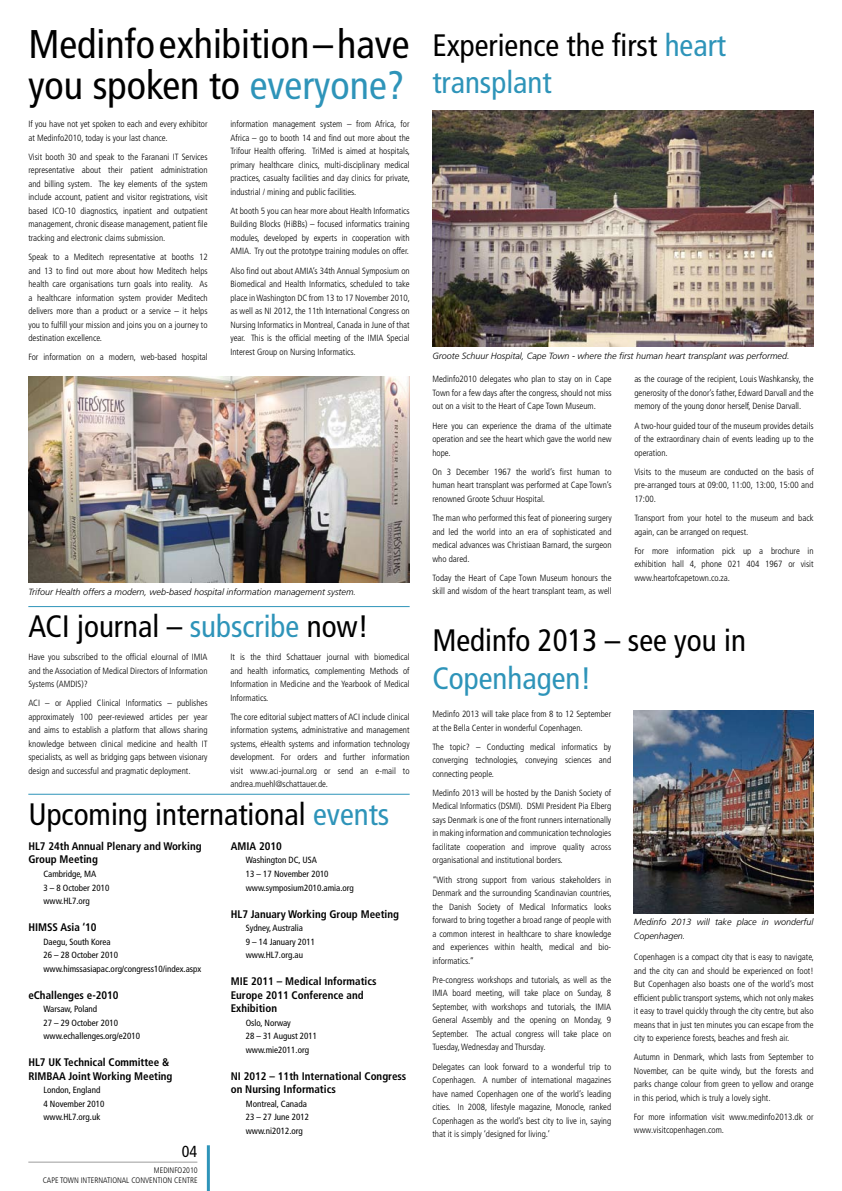
<style>
.page{position:relative;width:842px;height:1191px;background:#fff}
.page>*{position:absolute;margin:0;border:0;box-sizing:border-box;transform-origin:0 0}
.t1{font:condensed 40px/41px "Frutiger";color:#000}
.t2{font:condensed 31px/37.2px "Frutiger";color:#000}
.t3{font:condensed 31px "Frutiger";color:#2e94b9}
.t4{font:condensed 16px "Frutiger";color:#000}
.t5{font:700 condensed 11px/13.5px "Frutiger";color:#000}
.t6{font:300 condensed 9px/13.5px "Frutiger";color:#000;text-align:justify}
.t7{font:condensed 9px/13.5px "Frutiger";color:#000}
.t8{font:italic 300 9px/13.5px "Frutiger";color:#000}
.t9{font:300 condensed 8px/9.6px "Frutiger";color:#000;text-align:right}
.s1{color:#2e94b9}
</style>
<div class="page">
<hr style="left:207px;top:1145px;width:3px;height:46px;background:#2e94b9">
<hr style="left:28px;top:1161px;width:169px;height:1px;background:#9d9c9c">
<img style="left:432px;top:111px;width:382px;height:236px">
<img style="left:28px;top:376px;width:382px;height:206px">
<img style="left:634px;top:710px;width:180px;height:203px">
<hr style="left:28px;top:606px;width:382px;height:1px;background:#2e94b9">
<hr style="left:28px;top:794px;width:382px;height:1px;background:#2e94b9">
<h1 class="t1" style="left:28px;top:24px;width:383px">Medinfo exhibition – have you spoken to <span class="s1">everyone?</span></h1>
<p class="t6" style="left:28px;top:117px;width:181px">If you have not yet spoken to each and every exhibitor at Medinfo2010, today is your last chance.</p>
<p class="t6" style="left:28px;top:150px;width:181px">Visit booth 30 and speak to the Faranani IT Services representative about their patient administration and billing system. The key elements of the system include account, patient and visitor registrations, visit based ICO-10 diagnostics, inpatient and outpatient management, chronic disease management, patient file tracking and electronic claims submission.</p>
<p class="t6" style="left:28px;top:250px;width:181px">Speak to a Meditech representative at booths 12 and 13 to find out more about how Meditech helps health care organisations turn goals into reality. As a healthcare information system provider Meditech delivers more than a product or a service – it helps you to fulfill your mission and joins you on a journey to destination excellence.</p>
<p class="t6" style="left:28px;top:350px;width:181px">For information on a modern, web-based hospital</p>
<p class="t6" style="left:230px;top:117px;width:181px">information management system – from Africa, for Africa – go to booth 14 and find out more about the Trifour Health offering. TriMed is aimed at hospitals, primary healthcare clinics, multi-disciplinary medical practices, casualty facilities and day clinics for private, industrial / mining and public facilities.</p>
<p class="t6" style="left:230px;top:204px;width:181px">At booth 5 you can hear more about Health Informatics Building Blocks (HiBBs) – focused informatics training modules, developed by experts in cooperation with AMIA. Try out the prototype training modules on offer.</p>
<p class="t6" style="left:230px;top:264px;width:181px">Also find out about AMIA’s 34th Annual Symposium on Biomedical and Health Informatics, scheduled to take place in Washington DC from 13 to 17 November 2010, as well as NI 2012, the 11th International Congress on Nursing Informatics in Montreal, Canada in June of that year. This is the official meeting of the IMIA Special Interest Group on Nursing Informatics.</p>
<p class="t8" style="left:28px;top:585px;width:329px">Trifour Health offers a modern, web-based hospital information management system.</p>
<h2 class="t2" style="left:28px;top:607px;width:342px">ACI journal – <span class="s1">subscribe</span> now!</h2>
<p class="t6" style="left:28px;top:650px;width:181px">Have you subscribed to the official eJournal of IMIA and the Association of Medical Directors of Information Systems (AMDIS)?</p>
<p class="t6" style="left:28px;top:696px;width:181px">ACI – or Applied Clinical Informatics – publishes approximately 100 peer-reviewed articles per year and aims to establish a platform that allows sharing knowledge between clinical medicine and health IT specialists, as well as bridging gaps between visionary design and successful and pragmatic deployment.</p>
<p class="t6" style="left:230px;top:650px;width:181px">It is the third Schattauer journal with biomedical and health informatics, complementing Methods of Information in Medicine and the Yearbook of Medical Informatics.</p>
<p class="t6" style="left:230px;top:710px;width:181px">The core editorial subject matters of ACI include clinical information systems, administrative and management systems, eHealth systems and information technology development. For orders and further information visit www.aci-journal.org or send an e-mail to andrea.muehl@schattauer.de.</p>
<h2 class="t2" style="left:28px;top:796px;width:362px">Upcoming international <span class="s1">events</span></h2>
<p class="t5" style="left:28px;top:839px;width:175px">HL7 24th Annual Plenary and Working<br>Group Meeting</p>
<p class="t7" style="left:43px;top:867px;width:68px">Cambridge, MA<br>3 – 8 October 2010 www.HL7.org</p>
<p class="t5" style="left:28px;top:920px;width:70px">HIMSS Asia ‘10</p>
<p class="t7" style="left:43px;top:934px;width:160px">Daegu, South Korea<br>26 – 28 October 2010 www.himssasiapac.org/congress10/index.aspx</p>
<p class="t5" style="left:28px;top:988px;width:92px">eChallenges e-2010</p>
<p class="t7" style="left:43px;top:1002px;width:98px">Warsaw, Poland<br>27 – 29 October 2010 www.echallenges.org/e2010</p>
<p class="t5" style="left:28px;top:1055px;width:146px">HL7 UK Technical Committee &amp;<br>RIMBAA Joint Working Meeting</p>
<p class="t7" style="left:43px;top:1083px;width:63px">London, England<br>4 November 2010 www.HL7.org.uk</p>
<h3 class="t4" style="left:182px;top:1142px;width:17px">04</h3>
<p class="t9" style="left:43px;top:1165px;width:157px">MEDINFO2010<br>CAPE TOWN INTERNATIONAL CONVENTION CENTRE</p>
<p class="t5" style="left:231px;top:839px;width:53px">AMIA 2010</p>
<p class="t7" style="left:246px;top:853px;width:110px">Washington DC, USA<br>13 – 17 November 2010 www.symposium2010.amia.org</p>
<p class="t5" style="left:231px;top:907px;width:170px">HL7 January Working Group Meeting</p>
<p class="t7" style="left:246px;top:921px;width:71px">Sydney, Australia<br>9 – 14 January 2011 www.HL7.org.au</p>
<p class="t5" style="left:231px;top:974px;width:147px">MIE 2011 – Medical Informatics<br>Europe 2011 Conference and<br>Exhibition</p>
<p class="t7" style="left:246px;top:1015px;width:73px">Oslo, Norway<br>28 – 31 August 2011 www.mie2011.org</p>
<p class="t5" style="left:231px;top:1069px;width:177px">NI 2012 – 11th International Congress on Nursing Informatics</p>
<p class="t7" style="left:246px;top:1096px;width:65px">Montreal, Canada<br>23 – 27 June 2012 www.ni2012.org</p>
<h2 class="t2" style="left:432px;top:26px;width:295px">Experience the first <span class="s1">heart transplant</span></h2>
<p class="t8" style="left:432px;top:349px;width:359px">Groote Schuur Hospital, Cape Town - where the first human heart transplant was performed.</p>
<p class="t6" style="left:432px;top:373px;width:181px">Medinfo2010 delegates who plan to stay on in Cape Town for a few days after the congress, should not miss out on a visit to the Heart of Cape Town Museum.</p>
<p class="t6" style="left:432px;top:419px;width:181px">Here you can experience the drama of the ultimate operation and see the heart which gave the world new hope.</p>
<p class="t6" style="left:432px;top:465px;width:181px">On 3 December 1967 the world’s first human to human heart transplant was performed at Cape Town’s renowned Groote Schuur Hospital.</p>
<p class="t6" style="left:432px;top:511px;width:181px">The man who performed this feat of pioneering surgery and led the world into an era of sophisticated and medical advances was Christiaan Barnard, the surgeon who dared.</p>
<p class="t6" style="left:432px;top:571px;width:181px">Today the Heart of Cape Town Museum honours the skill and wisdom of the heart transplant team, as well</p>
<p class="t6" style="left:634px;top:373px;width:181px">as the courage of the recipient, Louis Washkansky, the generosity of the donor’s father, Edward Darvall and the memory of the young donor herself, Denise Darvall.</p>
<p class="t6" style="left:634px;top:419px;width:181px">A two-hour guided tour of the museum provides details of the extraordinary chain of events leading up to the operation.</p>
<p class="t6" style="left:634px;top:465px;width:181px">Visits to the museum are conducted on the basis of pre-arranged tours at 09:00, 11:00, 13:00, 15:00 and 17:00.</p>
<p class="t6" style="left:634px;top:511px;width:181px">Transport from your hotel to the museum and back again, can be arranged on request.</p>
<p class="t6" style="left:634px;top:544px;width:181px">For more information pick up a brochure in exhibition hall 4, phone 021 404 1967 or visit www.heartofcapetown.co.za.</p>
<h2 class="t2" style="left:432px;top:622px;width:315px">Medinfo 2013 – see you in</h2>
<h2 class="t3" style="left:432px;top:660px;width:161px">Copenhagen!</h2>
<p class="t6" style="left:432px;top:707px;width:180px">Medinfo 2013 will take place from 8 to 12 September at the Bella Center in wonderful Copenhagen.</p>
<p class="t6" style="left:432px;top:740px;width:180px">The topic? – Conducting medical informatics by converging technologies, conveying sciences and connecting people.</p>
<p class="t6" style="left:432px;top:786px;width:180px">Medinfo 2013 will be hosted by the Danish Society of Medical Informatics (DSMI). DSMI President Pia Elberg says Denmark is one of the front runners internationally in making information and communication technologies facilitate cooperation and improve quality across organisational and institutional borders.</p>
<p class="t6" style="left:432px;top:873px;width:181px">“With strong support from various stakeholders in Denmark and the surrounding Scandinavian countries, the Danish Society of Medical Informatics looks forward to bring together a broad range of people with a common interest in healthcare to share knowledge and experiences within health, medical and bio&shy;informatics.”</p>
<p class="t6" style="left:432px;top:973px;width:180px">Pre-congress workshops and tutorials, as well as the IMIA board meeting, will take place on Sunday, 8<br>September, with workshops and tutorials, the IMIA General Assembly and the opening on Monday, 9<br>September. The actual congress will take place on Tuesday, Wednesday and Thursday.</p>
<p class="t6" style="left:432px;top:1059px;width:180px">Delegates can look forward to a wonderful trip to Copenhagen. A number of international magazines have named Copenhagen one of the world’s leading cities. In 2008, lifestyle magazine, Monocle, ranked Copenhagen as the world’s best city to live in, saying that it is simply ‘designed for living.’</p>
<p class="t8" style="left:634px;top:915px;width:181px">Medinfo 2013 will take place in wonderful<br>Copenhagen.</p>
<p class="t6" style="left:634px;top:950px;width:182px">Copenhagen is a compact city that is easy to navigate, and the city can and should be experienced on foot!<br>But Copenhagen also boasts one of the world’s most efficient public transport systems, which not only makes it easy to travel quickly through the city centre, but also means that in just ten minutes you can escape from the city to experience forests, beaches and fresh air.</p>
<p class="t6" style="left:634px;top:1050px;width:181px">Autumn in Denmark, which lasts from September to November, can be quite windy, but the forests and parks change colour from green to yellow and orange in this period, which is truly a lovely sight.</p>
<p class="t6" style="left:634px;top:1110px;width:181px">For more information visit www.medinfo2013.dk or www.visitcopenhagen.com.</p>
</div>
